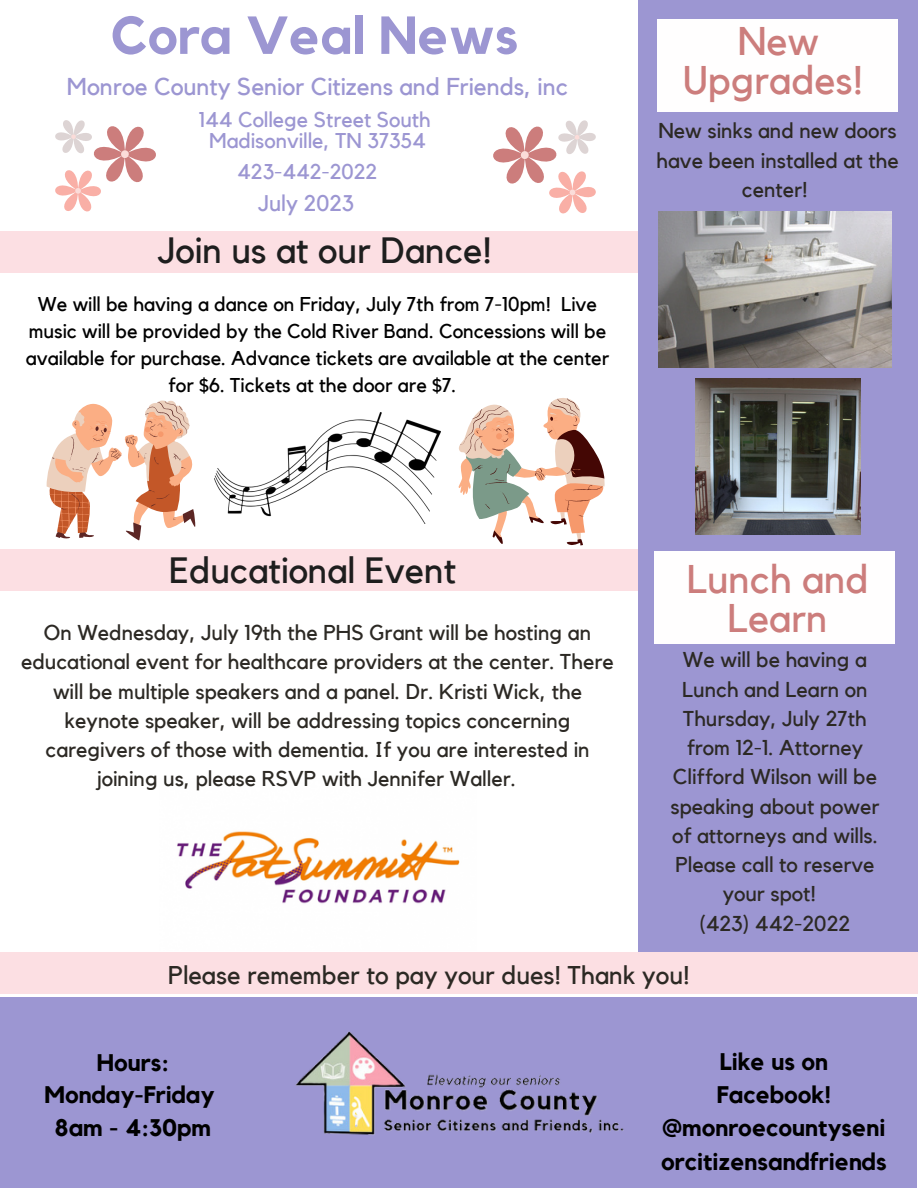
<style>
.page{position:relative;width:918px;height:1188px;background:#fff}
.page>*{position:absolute;margin:0;border:0;box-sizing:border-box;transform-origin:0 0}
.t1{font:700 52.8px "Kollektif";color:#9c96d2}
.t2{font:39.9px/39.3px "Kollektif";color:#cc7d7c;text-align:center}
.t3{font:36.45px "Kollektif";color:#1e1e1e}
.t4{font:29.7px "Kollektif";color:#2c2924}
.t5{font:25.5px "Kollektif";color:#2c2924}
.t6{font:24.3px "Kollektif";color:#9c96d2}
.t7{font:700 24px/33.2px "Kollektif";color:#000}
.t8{font:22.5px "Kollektif";color:#9c96d2}
.t9{font:21.45px/29.2px "Kollektif";color:#2c2924;text-align:center}
.t10{font:21.3px "Kollektif";color:#9c96d2}
.t11{font:19.95px/27px "Kollektif";color:#000;text-align:center}
</style>
<div class="page">
<div style="left:0;top:232px;width:638px;height:41px;background:#fcdfe3"></div>
<div style="left:638px;top:0;width:280px;height:959px;background:#9c96d2"></div>
<div style="left:0;top:997px;width:916px;height:191px;background:#9c96d2"></div>
<div style="left:0;top:549px;width:638px;height:42px;background:#fcdfe3"></div>
<div style="left:0;top:952px;width:918px;height:42px;background:#fcdfe3"></div>
<svg style="left:55px;top:120px;width:101px;height:92px"></svg>
<svg style="left:493px;top:120px;width:103px;height:94px"></svg>
<svg style="left:46px;top:400px;width:150px;height:141px"></svg>
<svg style="left:459px;top:398px;width:146px;height:147px"></svg>
<img style="left:214px;top:413px;width:227px;height:110px">
<img style="left:177px;top:831px;width:283px;height:73px">
<div style="left:657px;top:20px;width:241px;height:92px;background:#fffefe"></div>
<div style="left:654px;top:551px;width:241px;height:93px;background:#fffefe"></div>
<img style="left:295px;top:1031px;width:329px;height:104px">
<img style="left:659px;top:212px;width:233px;height:156px">
<img style="left:696px;top:378px;width:164px;height:157px">
<p class="t1" style="left:111px;top:11px;width:409px">Cora Veal News</p>
<p class="t6" style="left:67px;top:75px;width:503px">Monroe County Senior Citizens and Friends, inc</p>
<p class="t10" style="left:199px;top:110px;width:233px">144 College Street South</p>
<p class="t10" style="left:209px;top:131px;width:218px">Madisonville, TN 37354</p>
<p class="t10" style="left:237px;top:162px;width:142px">423-442-2022</p>
<p class="t8" style="left:258px;top:193px;width:97px">July 2023</p>
<p class="t3" style="left:158px;top:234px;width:335px">Join us at our Dance!</p>
<p class="t11" style="left:26px;top:292px;width:585px">We will be having a dance on Friday, July 7th from 7-10pm! Live music will be provided by the Cold River Band. Concessions will be available for purchase. Advance tickets are available at the center for $6. Tickets at the door are $7.</p>
<p class="t2" style="left:683px;top:23px;width:182px">New<br>Upgrades!</p>
<p class="t9" style="left:656px;top:117px;width:244px">New sinks and new doors have been installed at the center!</p>
<p class="t3" style="left:169px;top:553px;width:288px">Educational Event</p>
<p class="t2" style="left:687px;top:561px;width:183px">Lunch and<br>Learn</p>
<p class="t9" style="left:44px;top:619px;width:549px">On Wednesday, July 19th the PHS Grant will be hosting an</p>
<p class="t9" style="left:21px;top:648px;width:594px">educational event for healthcare providers at the center. There</p>
<p class="t9" style="left:53px;top:677px;width:531px">will be multiple speakers and a panel. Dr. Kristi Wick, the</p>
<p class="t9" style="left:65px;top:707px;width:508px">keynote speaker, will be addressing topics concerning</p>
<p class="t9" style="left:45px;top:736px;width:546px">caregivers of those with dementia. If you are interested in</p>
<p class="t9" style="left:97px;top:765px;width:421px">joining us, please RSVP with Jennifer Waller.</p>
<p class="t9" style="left:671px;top:646px;width:210px">We will be having a<br>Lunch and Learn on<br>Thursday, July 27th from 12-1. Attorney<br>Clifford Wilson will be speaking about power of attorneys and wills.<br>Please call to reserve your spot!</p>
<p class="t9" style="left:700px;top:909px;width:152px">(423) 442-2022</p>
<p class="t4" style="left:414px;top:960px;width:85px">Dance</p>
<p class="t5" style="left:168px;top:963px;width:523px">Please remember to pay your dues! Thank you!</p>
<p class="t7" style="left:97px;top:1047px;width:73px">Hours:</p>
<p class="t7" style="left:45px;top:1079px;width:172px">Monday-Friday</p>
<p class="t7" style="left:55px;top:1112px;width:157px">8am - 4:30pm</p>
<p class="t7" style="left:717px;top:1046px;width:116px">Like us on<br>Facebook!</p>
<p class="t7" style="left:661px;top:1112px;width:227px">@monroecountyseni orcitizensandfriends</p>
</div>
